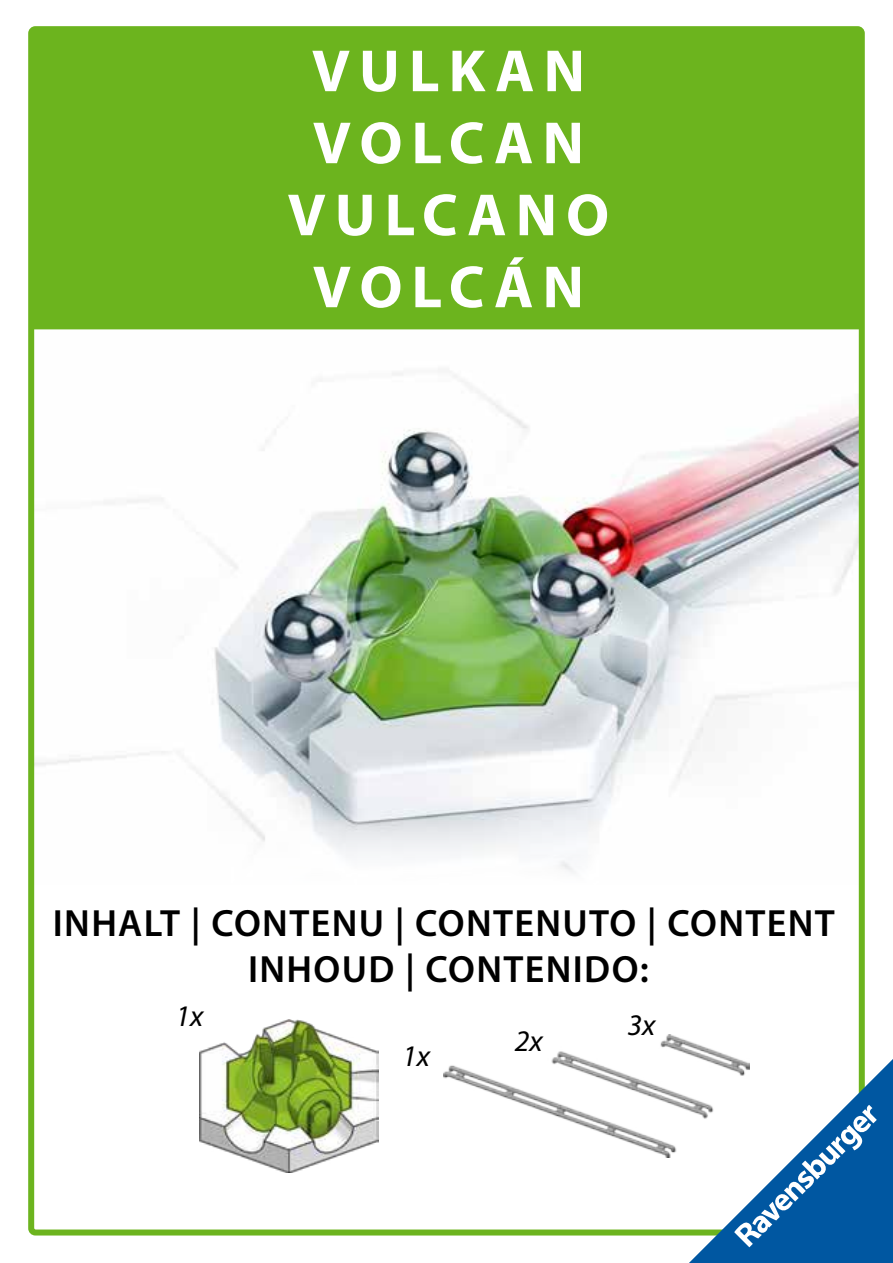
<style>
.page{position:relative;width:893px;height:1263px;background:#fff}
.page>*{position:absolute;margin:0;border:0;box-sizing:border-box;transform-origin:0 0}
.t1{font:700 60px/72px "Myriad Pro";letter-spacing:.15em;color:#fff;text-align:center}
.t2{font:600 38.1px/45.6px "Myriad Pro";letter-spacing:.035em;color:#000;text-align:center}
.t3{font:italic 30px "Myriad Pro";color:#000}
</style>
<div class="page">
<img style="left:35px;top:329px;width:823px;height:478px">
<img style="left:199px;top:1019px;width:180px;height:153px">
<img style="left:444px;top:1034px;width:294px;height:123px">
<div style="left:28px;top:26px;width:837px;height:1209px;border:6px solid #6cb41e;border-radius:4px"></div>
<div style="left:31px;top:29px;width:831px;height:300px;background:#6cb41e"></div>
<svg style="left:689px;top:1059px;width:204px;height:204px"></svg>
<h1 class="t1" style="left:288px;top:33px;width:323px">VULKAN<br>VOLCAN<br>VULCANO<br>VOLCÁN</h1>
<p class="t2" style="left:53px;top:900px;width:783px">INHALT | CONTENU | CONTENUTO | CONTENT<br>INHOUD | CONTENIDO:</p>
<p class="t3" style="left:175px;top:997px;width:29px">1x</p>
<p class="t3" style="left:402px;top:1037px;width:29px">1x</p>
<p class="t3" style="left:515px;top:1022px;width:29px">2x</p>
<p class="t3" style="left:627px;top:1007px;width:29px">3x</p>
</div>
